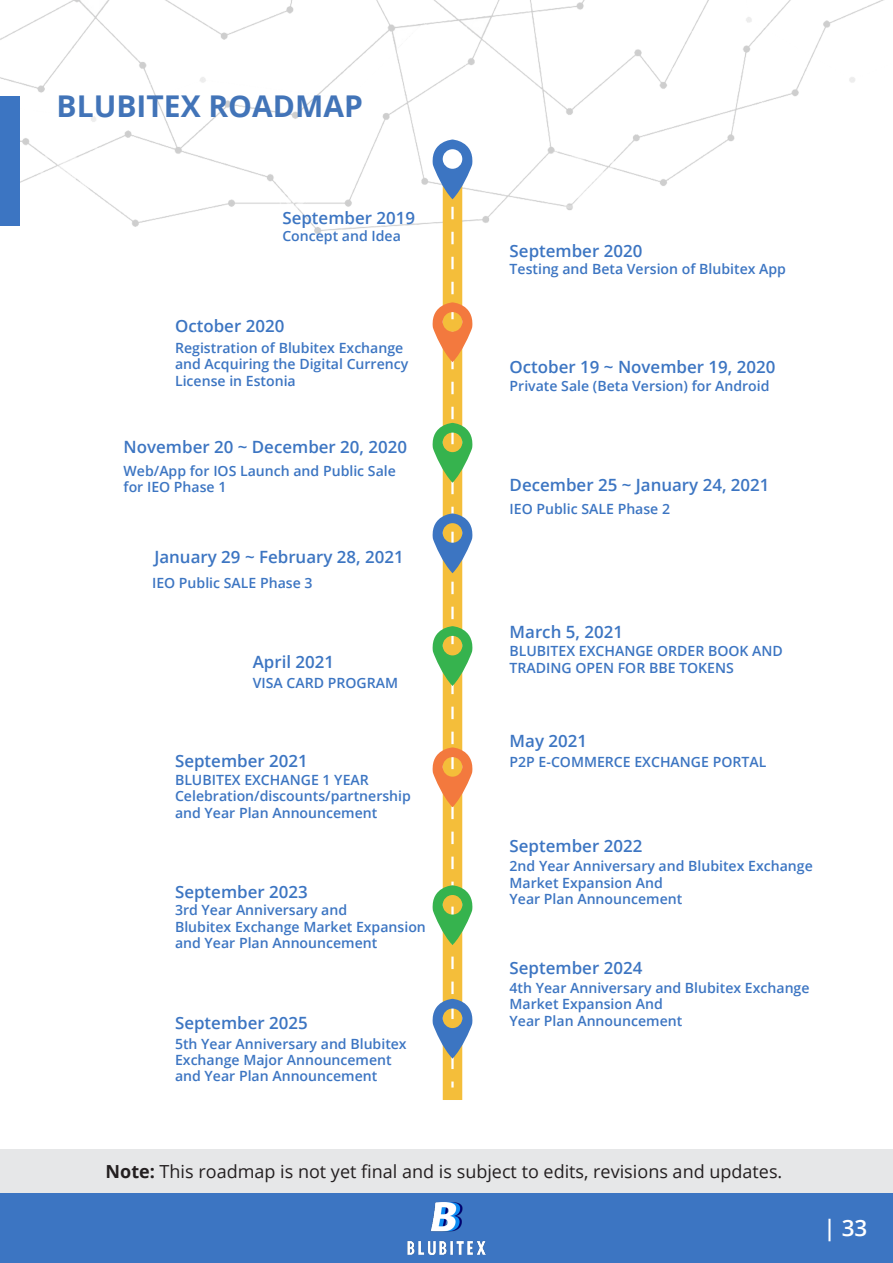
<style>
.page{position:relative;width:893px;height:1263px;background:#fff}
.page>*{position:absolute;margin:0;border:0;box-sizing:border-box;transform-origin:0 0}
.t1{font:700 30px "Open Sans";color:#4274b8}
.t2{font:600 22.5px "Open Sans";color:#fff}
.t3{font:18px "Open Sans";color:#231f20}
.t4{font:600 16.95px "Open Sans";color:#3c75c2}
.t5{font:600 14.1px/16.4px "Open Sans";color:#3c75c2}
.s1{font-weight:700}
</style>
<div class="page">
<img style="left:0;top:0;width:884px;height:235px">
<div style="left:0;top:1150px;width:893px;height:46px;background:#e6e7e8"></div>
<div style="left:0;top:96px;width:19px;height:130px;background:#3c75c2"></div>
<div style="left:0;top:1194px;width:893px;height:69px;background:#3c75c2"></div>
<img style="left:407px;top:1202px;width:79px;height:53px">
<div style="left:443px;top:185px;width:19px;height:915px;background:#f4be3a"></div>
<svg style="left:451px;top:207px;width:3px;height:38px"></svg>
<svg style="left:451px;top:1081px;width:3px;height:6px"></svg>
<svg style="left:431px;top:140px;width:43px;height:59px"></svg>
<svg style="left:432px;top:257px;width:41px;height:818px"></svg>
<h1 class="t1" style="left:57px;top:85px;width:308px">BLUBITEX ROADMAP</h1>
<p class="t4" style="left:282px;top:206px;width:134px">September 2019</p>
<p class="t5" style="left:282px;top:227px;width:120px">Concept and Idea</p>
<p class="t4" style="left:175px;top:314px;width:111px">October 2020</p>
<p class="t5" style="left:175px;top:339px;width:235px">Registration of Blubitex Exchange and Acquiring the Digital Currency<br>License in Estonia</p>
<p class="t4" style="left:124px;top:435px;width:285px">November 20 ~ December 20, 2020</p>
<p class="t5" style="left:124px;top:462px;width:274px">Web/App for IOS Launch and Public Sale for IEO Phase 1</p>
<p class="t4" style="left:154px;top:545px;width:251px">January 29 ~ February 28, 2021</p>
<p class="t5" style="left:152px;top:574px;width:162px">IEO Public SALE Phase 3</p>
<p class="t4" style="left:253px;top:650px;width:83px">April 2021</p>
<p class="t5" style="left:253px;top:674px;width:147px">VISA CARD PROGRAM</p>
<p class="t4" style="left:175px;top:750px;width:134px">September 2021</p>
<p class="t5" style="left:175px;top:771px;width:237px">BLUBITEX EXCHANGE 1 YEAR<br>Celebration/discounts/partnership and Year Plan Announcement</p>
<p class="t4" style="left:175px;top:880px;width:134px">September 2023</p>
<p class="t5" style="left:175px;top:902px;width:252px">3rd Year Anniversary and<br>Blubitex Exchange Market Expansion and Year Plan Announcement</p>
<p class="t4" style="left:175px;top:1011px;width:134px">September 2025</p>
<p class="t5" style="left:175px;top:1035px;width:233px">5th Year Anniversary and Blubitex<br>Exchange Major Announcement and Year Plan Announcement</p>
<p class="t4" style="left:510px;top:239px;width:134px">September 2020</p>
<p class="t5" style="left:510px;top:260px;width:278px">Testing and Beta Version of Blubitex App</p>
<p class="t4" style="left:510px;top:355px;width:267px">October 19 ~ November 19, 2020</p>
<p class="t5" style="left:510px;top:377px;width:261px">Private Sale (Beta Version) for Android</p>
<p class="t4" style="left:510px;top:473px;width:261px">December 25 ~ January 24, 2021</p>
<p class="t5" style="left:510px;top:500px;width:162px">IEO Public SALE Phase 2</p>
<p class="t4" style="left:510px;top:620px;width:115px">March 5, 2021</p>
<p class="t5" style="left:510px;top:642px;width:275px">BLUBITEX EXCHANGE ORDER BOOK AND<br>TRADING OPEN FOR BBE TOKENS</p>
<p class="t4" style="left:510px;top:730px;width:79px">May 2021</p>
<p class="t5" style="left:510px;top:753px;width:258px">P2P E-COMMERCE EXCHANGE PORTAL</p>
<p class="t4" style="left:510px;top:834px;width:134px">September 2022</p>
<p class="t5" style="left:510px;top:858px;width:305px">2nd Year Anniversary and Blubitex Exchange<br>Market Expansion And<br>Year Plan Announcement</p>
<p class="t4" style="left:510px;top:957px;width:134px">September 2024</p>
<p class="t5" style="left:510px;top:979px;width:301px">4th Year Anniversary and Blubitex Exchange<br>Market Expansion And<br>Year Plan Announcement</p>
<p class="t3" style="left:106px;top:1159px;width:678px"><span class="s1">Note:</span> This roadmap is not yet final and is subject to edits, revisions and updates.</p>
<h2 class="t2" style="left:823px;top:1212px;width:45px">| 33</h2>
</div>
